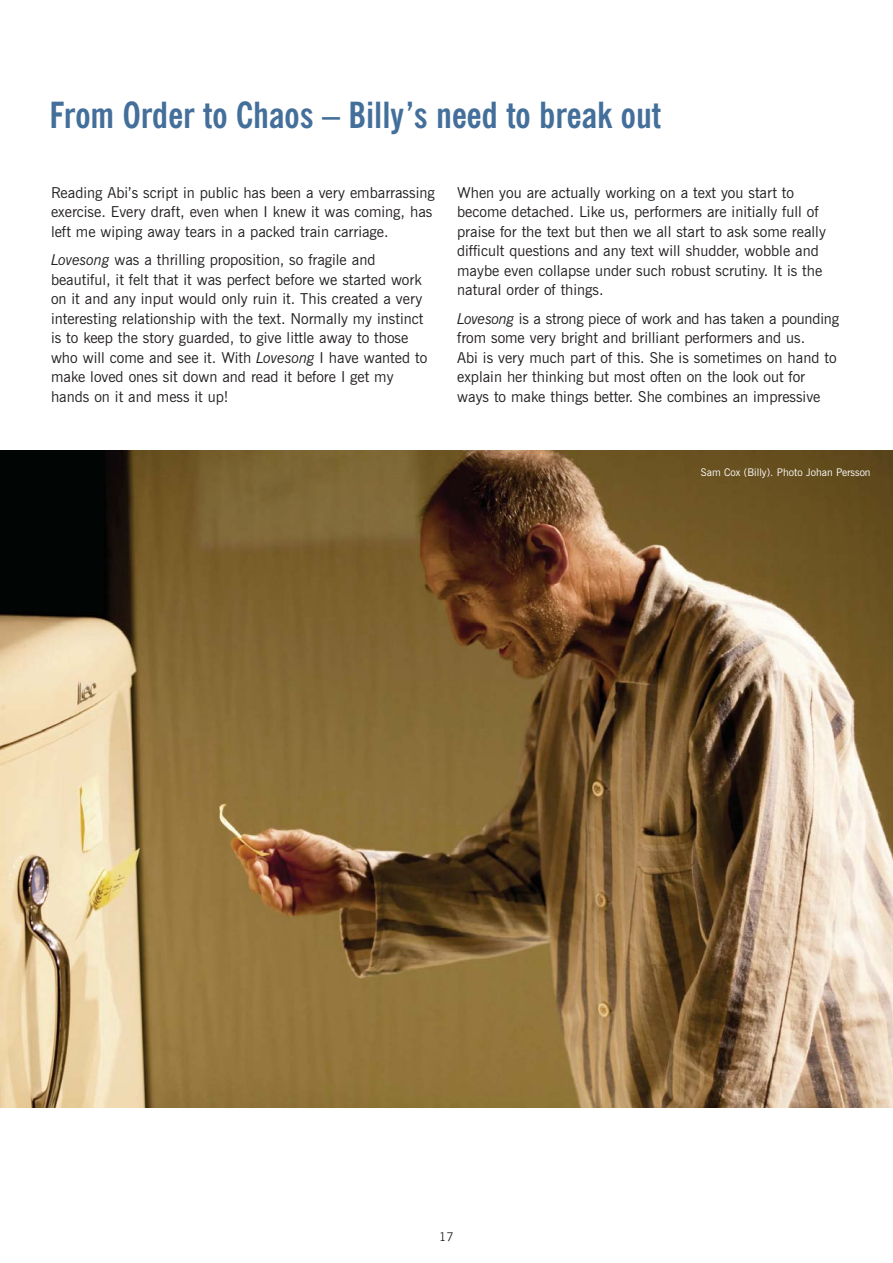
<style>
.page{position:relative;width:893px;height:1263px;background:#fff}
.page>*{position:absolute;margin:0;border:0;box-sizing:border-box;transform-origin:0 0}
.t1{font:700 condensed 36px "News Gothic BT";color:#436f9a}
.t2{font:15px/19.5px "News Gothic BT";color:#231f20}
.t3{font:12px "News Gothic BT";color:#231f20}
.t4{font:10.5px "News Gothic BT";color:#fff}
.s1{font-style:italic}
</style>
<div class="page">
<img style="left:0;top:450px;width:892px;height:658px">
<h1 class="t1" style="left:50px;top:102px;width:613px">From Order to Chaos – Billy’s need to break out</h1>
<p class="t2" style="left:51px;top:184px;width:385px">Reading Abi’s script in public has been a very embarrassing exercise. Every draft, even when I knew it was coming, has left me wiping away tears in a packed train carriage.</p>
<p class="t2" style="left:51px;top:252px;width:378px"><span class="s1">Lovesong</span> was a thrilling proposition, so fragile and beautiful, it felt that it was perfect before we started work on it and any input would only ruin it. This created a very interesting relationship with the text. Normally my instinct is to keep the story guarded, to give little away to those who will come and see it. With <span class="s1">Lovesong</span> I have wanted to make loved ones sit down and read it before I get my hands on it and mess it up!</p>
<p class="t2" style="left:457px;top:184px;width:370px">When you are actually working on a text you start to become detached. Like us, performers are initially full of praise for the text but then we all start to ask some really difficult questions and any text will shudder, wobble and maybe even collapse under such robust scrutiny. It is the natural order of things.</p>
<p class="t2" style="left:457px;top:310px;width:383px"><span class="s1">Lovesong</span> is a strong piece of work and has taken a pounding from some very bright and brilliant performers and us.<br>Abi is very much part of this. She is sometimes on hand to explain her thinking but most often on the look out for ways to make things better. She combines an impressive</p>
<p class="t4" style="left:701px;top:469px;width:171px">Sam Cox (Billy). Photo Johan Persson</p>
<p class="t3" style="left:439px;top:1232px;width:16px">17</p>
</div>
